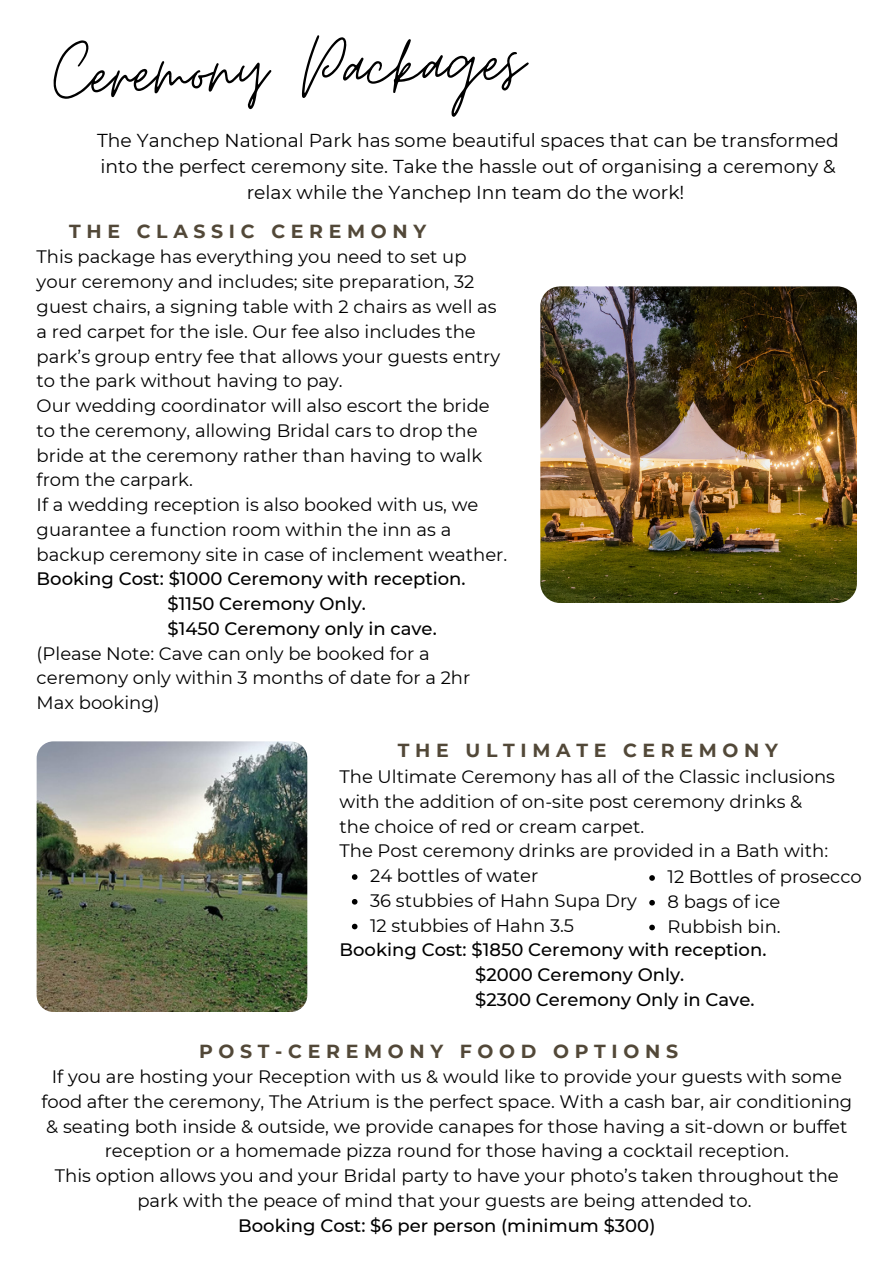
<style>
.page{position:relative;width:894px;height:1264px;background:#fff}
.page>*{position:absolute;margin:0;border:0;box-sizing:border-box;transform-origin:0 0}
.t1{font:90px "Moon Time";color:#000}
.t2{font:700 18.9px "Montserrat";letter-spacing:.3em;color:#524838}
.t3{font:18.75px/25.8px "Montserrat";color:#000;text-align:center}
.t4{font:18px/24.8px "Montserrat";color:#000}
.t5{font:500 18px/24.8px "Montserrat";color:#000}
</style>
<div class="page">
<img style="left:37px;top:741px;width:270px;height:270px;border-radius:17px">
<svg style="left:352px;top:874px;width:5px;height:5px"></svg>
<svg style="left:352px;top:899px;width:5px;height:5px"></svg>
<svg style="left:352px;top:923px;width:5px;height:6px"></svg>
<svg style="left:649px;top:875px;width:5px;height:5px"></svg>
<svg style="left:649px;top:899px;width:5px;height:6px"></svg>
<svg style="left:649px;top:924px;width:5px;height:6px"></svg>
<img style="left:540px;top:286px;width:316px;height:317px;border-radius:20px">
<h3 class="t1" style="left:51px;top:22px;width:472px;rotate:-2deg">Ceremony Packages</h3>
<p class="t3" style="left:97px;top:128px;width:743px">The Yanchep National Park has some beautiful spaces that can be transformed into the perfect ceremony site. Take the hassle out of organising a ceremony &amp; relax while the Yanchep Inn team do the work!</p>
<p class="t2" style="left:69px;top:219px;width:358px">THE CLASSIC CEREMONY</p>
<p class="t4" style="left:37px;top:245px;width:465px">This package has everything you need to set up your ceremony and includes; site preparation, 32 guest chairs, a signing table with 2 chairs as well as a red carpet for the isle. Our fee also includes the park’s group entry fee that allows your guests entry to the park without having to pay.</p>
<h2 class="t4" style="left:37px;top:393px;width:454px">Our wedding coordinator will also escort the bride to the ceremony, allowing Bridal cars to drop the bride at the ceremony rather than having to walk from the carpark.</h2>
<p class="t4" style="left:37px;top:492px;width:472px">If a wedding reception is also booked with us, we guarantee a function room within the inn as a backup ceremony site in case of inclement weather.</p>
<p class="t5" style="left:37px;top:566px;width:430px">Booking Cost: $1000 Ceremony with reception.</p>
<p class="t5" style="left:167px;top:591px;width:200px">$1150 Ceremony Only.</p>
<p class="t5" style="left:167px;top:616px;width:271px">$1450 Ceremony only in cave.</p>
<p class="t4" style="left:37px;top:641px;width:435px">(Please Note: Cave can only be booked for a ceremony only within 3 months of date for a 2hr<br>Max booking)</p>
<p class="t2" style="left:398px;top:739px;width:381px">THE ULTIMATE CEREMONY</p>
<p class="t4" style="left:339px;top:764px;width:497px">The Ultimate Ceremony has all of the Classic inclusions with the addition of on-site post ceremony drinks &amp; the choice of red or cream carpet.</p>
<p class="t4" style="left:339px;top:838px;width:490px">The Post ceremony drinks are provided in a Bath with:</p>
<p class="t4" style="left:370px;top:863px;width:170px">24 bottles of water</p>
<p class="t4" style="left:370px;top:888px;width:268px">36 stubbies of Hahn Supa Dry</p>
<h2 class="t4" style="left:370px;top:912px;width:205px">12 stubbies of Hahn 3.5</h2>
<p class="t5" style="left:475px;top:937px;width:293px;text-indent:-136px">Booking Cost: $1850 Ceremony with reception. $2000 Ceremony Only.<br>$2300 Ceremony Only in Cave.</p>
<p class="t4" style="left:667px;top:864px;width:196px">12 Bottles of prosecco</p>
<p class="t4" style="left:667px;top:889px;width:114px">8 bags of ice</p>
<p class="t4" style="left:667px;top:913px;width:115px">Rubbish bin.</p>
<p class="t2" style="left:199px;top:1039px;width:480px">POST-CEREMONY FOOD OPTIONS</p>
<h2 class="t4" style="left:41px;top:1064px;width:812px;text-align:center">If you are hosting your Reception with us &amp; would like to provide your guests with some food after the ceremony, The Atrium is the perfect space. With a cash bar, air conditioning &amp; seating both inside &amp; outside, we provide canapes for those having a sit-down or buffet reception or a homemade pizza round for those having a cocktail reception.</h2>
<p class="t4" style="left:55px;top:1163px;width:785px;text-align:center">This option allows you and your Bridal party to have your photo’s taken throughout the park with the peace of mind that your guests are being attended to.</p>
<p class="t5" style="left:238px;top:1212px;width:418px">Booking Cost: $6 per person (minimum $300)</p>
</div>
